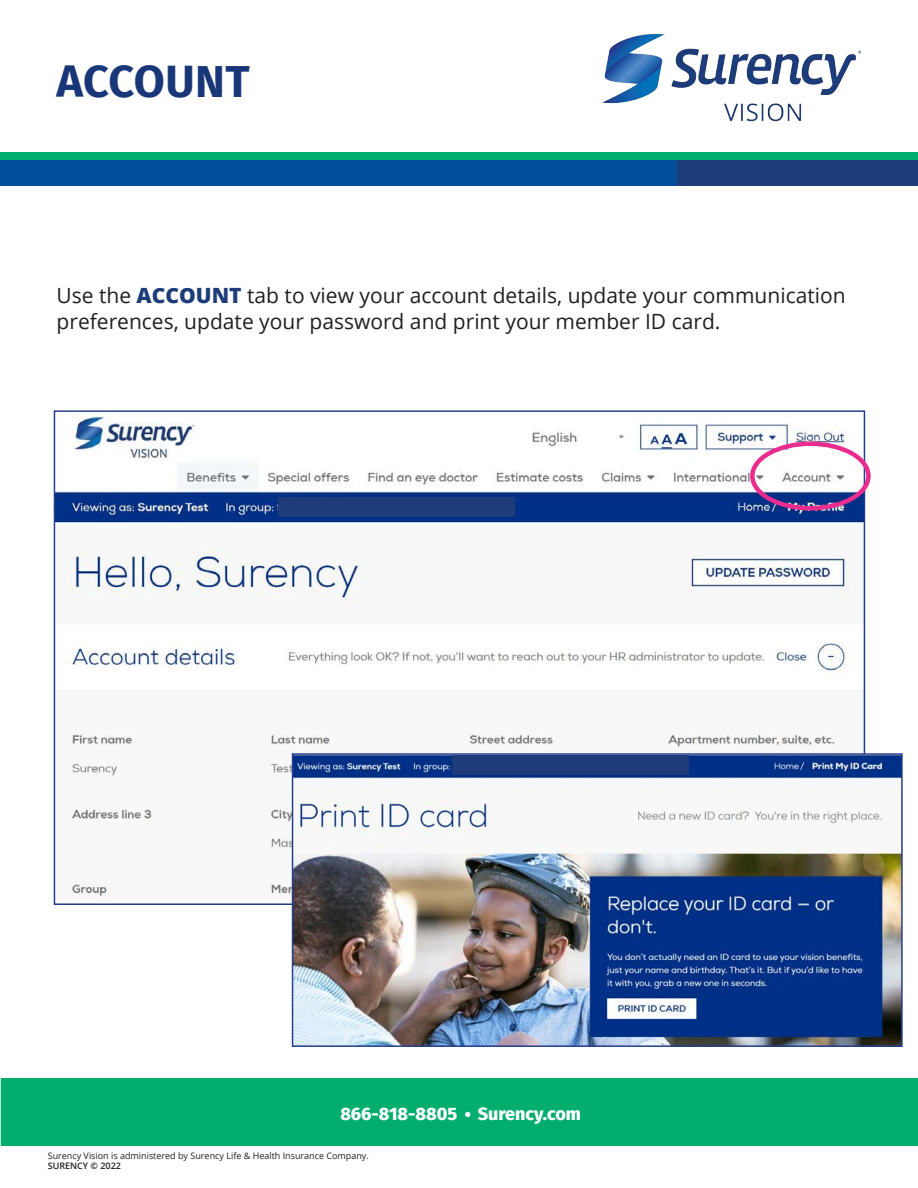
<style>
.page{position:relative;width:918px;height:1188px;background:#fff}
.page>*{position:absolute;margin:0;border:0;box-sizing:border-box;transform-origin:0 0}
.t1{font:700 45px "Fira Sans";letter-spacing:.005em;color:#193678}
.t2{font:21px/25.2px "Open Sans";color:#231f20}
.t3{font:800 18px "Fira Sans";color:#fff}
.t4{font:9px "Open Sans";color:#231f20}
.t5{font:600 9px "Open Sans";color:#231f20}
.s1{font-weight:800;color:#1d3c7a}
</style>
<div class="page">
<div style="left:0;top:152px;width:918px;height:17px;background:#02ad6e"></div>
<div style="left:0;top:160px;width:749px;height:26px;background:#014e9a"></div>
<div style="left:678px;top:160px;width:240px;height:26px;background:#1e3c7a"></div>
<img style="left:602px;top:33px;width:259px;height:89px">
<img style="left:57px;top:413px;width:805px;height:489px">
<img style="left:295px;top:756px;width:605px;height:288px">
<div style="left:292px;top:753px;width:611px;height:294px;border:2px solid #253f8e"></div>
<div style="left:750px;top:441px;width:121px;height:69px;border:4px solid #eb2c8f;border-radius:50%"></div>
<div style="left:2px;top:1078px;width:916px;height:68px;background:#02ad6e"></div>
<svg style="left:465px;top:1112px;width:5px;height:5px"></svg>
<div style="left:278px;top:497px;width:237px;height:20px;background:#1e3c7a"></div>
<div style="left:452px;top:755px;width:236px;height:20px;background:#1e3c7a"></div>
<p class="t1" style="left:56px;top:44px;width:195px">ACCOUNT</p>
<p class="t2" style="left:57px;top:283px;width:791px">Use the <span class="s1">ACCOUNT</span> tab to view your account details, update your communication preferences, update your password and print your member ID card.</p>
<p class="t3" style="left:340px;top:1098px;width:242px">866-818-8805 Surency.com</p>
<p class="t4" style="left:48px;top:1149px;width:323px">Surency Vision is administered by Surency Life &amp; Health Insurance Company.</p>
<p class="t5" style="left:48px;top:1160px;width:75px">SURENCY © 2022</p>
</div>
